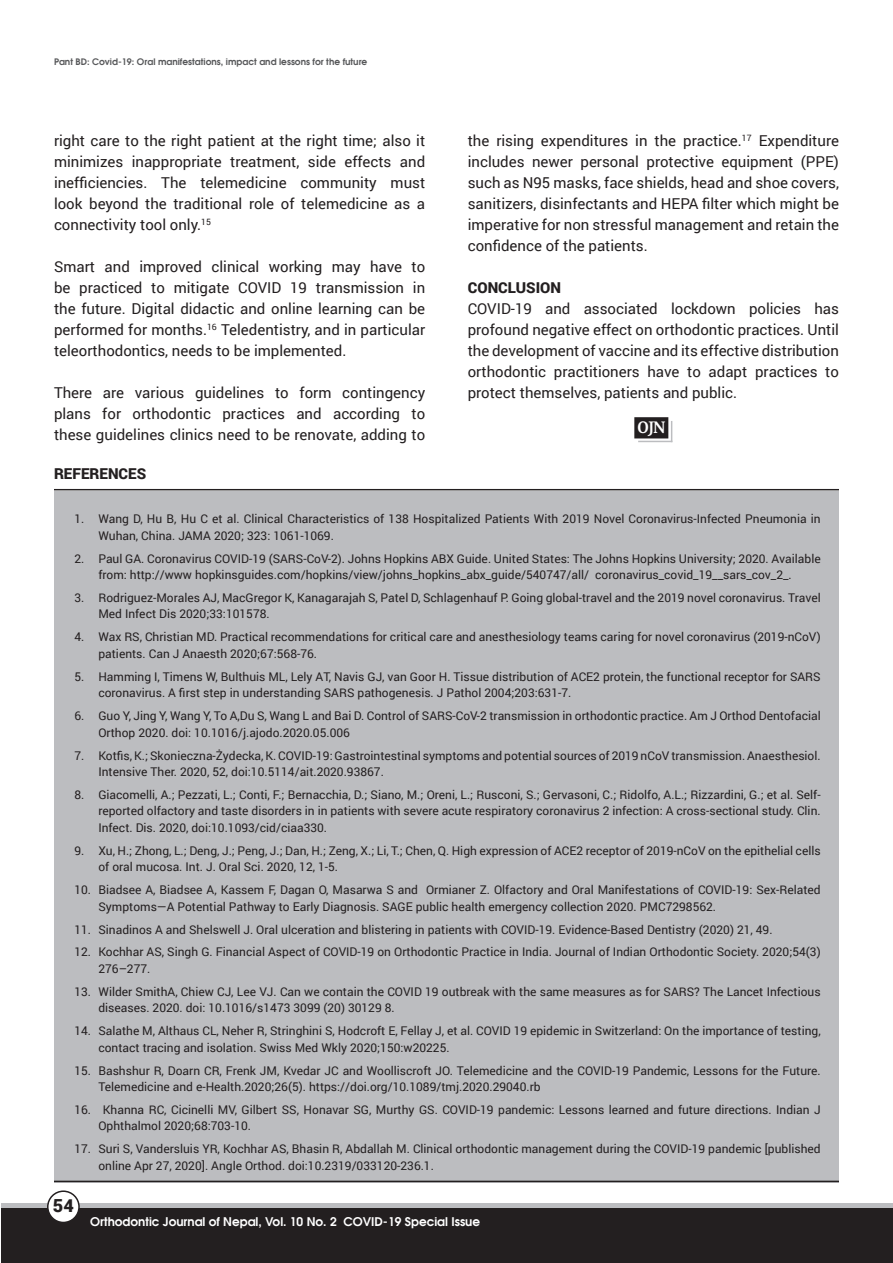
<style>
.page{position:relative;width:893px;height:1263px;background:#fff}
.page>*{position:absolute;margin:0;border:0;box-sizing:border-box;transform-origin:0 0}
.t1{font:700 18px "Enigma Pro";color:#fff}
.t2{font:900 18px "Roboto";color:#231f20}
.t3{font:15px/21px "Roboto";color:#231f20;text-align:justify}
.t4{font:900 15px "Roboto";color:#231f20}
.t5{font:12px/16.5px "Roboto";color:#231f20}
.t6{font:12px "Avalon";color:#fff}
.t7{font:9px "Avalon";color:#57585a}
</style>
<div class="page">
<div style="left:2px;top:1203px;width:891px;height:22px;background:linear-gradient(to right,#bcbdc0,#bcbdc0)"></div>
<div style="left:2px;top:1209px;width:891px;height:54px;background:#231f20"></div>
<div style="left:48px;top:1191px;width:31px;height:31px;background:#fff;border-radius:50%"></div>
<div style="left:47px;top:1190px;width:33px;height:33px;border:2px solid #231f20;border-radius:50%"></div>
<div style="left:635px;top:418px;width:33px;height:20px;background:#231f20"></div>
<div style="left:634px;top:417px;width:34px;height:21px;border:2px solid #231f20"></div>
<svg style="left:671px;top:421px;width:1px;height:20px"></svg>
<hr style="left:638px;top:441px;width:34px;height:1px;background:#bcbdc0">
<div style="left:54px;top:491px;width:785px;height:691px;background:#bcbdc0"></div>
<hr style="left:54px;top:489px;width:785px;height:1px;background:#231f20">
<hr style="left:54px;top:1181px;width:785px;height:1px;background:#231f20">
<p class="t7" style="left:54px;top:55px;width:315px">Pant BD: Covid-19: Oral manifestations, impact and lessons for the future</p>
<p class="t3" style="left:54px;top:130px;width:373px">right care to the right patient at the right time; also it minimizes inappropriate treatment, side effects and inefficiencies. The telemedicine community must look beyond the traditional role of telemedicine as a connectivity tool only.<sup>15</sup></p>
<p class="t3" style="left:54px;top:256px;width:373px">Smart and improved clinical working may have to be practiced to mitigate COVID 19 transmission in the future. Digital didactic and online learning can be performed for months.<sup>16</sup> Teledentistry, and in particular teleorthodontics, needs to be implemented.</p>
<p class="t3" style="left:54px;top:382px;width:373px">There are various guidelines to form contingency plans for orthodontic practices and according to these guidelines clinics need to be renovate, adding to</p>
<p class="t4" style="left:54px;top:463px;width:94px">REFERENCES</p>
<p class="t3" style="left:468px;top:130px;width:373px">the rising expenditures in the practice.<sup>17</sup> Expenditure includes newer personal protective equipment (PPE) such as N95 masks, face shields, head and shoe covers, sanitizers, disinfectants and HEPA filter which might be imperative for non stressful management and retain the confidence of the patients.</p>
<p class="t4" style="left:468px;top:277px;width:95px">CONCLUSION</p>
<p class="t3" style="left:468px;top:298px;width:373px">COVID-19 and associated lockdown policies has profound negative effect on orthodontic practices. Until the development of vaccine and its effective distribution orthodontic practitioners have to adapt practices to protect themselves, patients and public.</p>
<p class="t1" style="left:637px;top:415px;width:30px">OJN</p>
<p class="t5" style="left:98px;top:510px;width:724px;text-indent:-24px">1. Wang D, Hu B, Hu C et al. Clinical Characteristics of 138 Hospitalized Patients With 2019 Novel Coronavirus-Infected Pneumonia in<br>Wuhan, China. JAMA 2020; 323: 1061-1069.</p>
<p class="t5" style="left:74px;top:550px;width:748px;text-align:center">2. Paul GA. Coronavirus COVID-19 (SARS-CoV-2). Johns Hopkins ABX Guide. United States: The Johns Hopkins University; 2020. Available from: http://www hopkinsguides.com/hopkins/view/johns_hopkins_abx_guide/540747/all/ coronavirus_covid_19__sars_cov_2_.</p>
<p class="t5" style="left:98px;top:589px;width:724px;text-indent:-24px">3. Rodriguez-Morales AJ, MacGregor K, Kanagarajah S, Patel D, Schlagenhauf P. Going global-travel and the 2019 novel coronavirus. Travel<br>Med Infect Dis 2020;33:101578.</p>
<p class="t5" style="left:98px;top:628px;width:724px;text-indent:-24px">4. Wax RS, Christian MD. Practical recommendations for critical care and anesthesiology teams caring for novel coronavirus (2019-nCoV) patients. Can J Anaesth 2020;67:568-76.</p>
<p class="t5" style="left:98px;top:668px;width:724px;text-indent:-24px">5. Hamming I, Timens W, Bulthuis ML, Lely AT, Navis GJ, van Goor H. Tissue distribution of ACE2 protein, the functional receptor for SARS coronavirus. A first step in understanding SARS pathogenesis. J Pathol 2004;203:631-7.</p>
<p class="t5" style="left:98px;top:707px;width:724px;text-indent:-24px">6. Guo Y, Jing Y, Wang Y, To A,Du S, Wang L and Bai D. Control of SARS-CoV-2 transmission in orthodontic practice. Am J Orthod Dentofacial<br>Orthop 2020. doi: 10.1016/j.ajodo.2020.05.006</p>
<p class="t5" style="left:98px;top:746px;width:724px;text-indent:-24px">7. Kotfis, K.; Skonieczna-Żydecka, K. COVID-19: Gastrointestinal symptoms and potential sources of 2019 nCoV transmission. Anaesthesiol.<br>Intensive Ther. 2020, 52, doi:10.5114/ait.2020.93867.</p>
<p class="t5" style="left:98px;top:786px;width:724px;text-align:justify;text-indent:-24px">8. Giacomelli, A.; Pezzati, L.; Conti, F.; Bernacchia, D.; Siano, M.; Oreni, L.; Rusconi, S.; Gervasoni, C.; Ridolfo, A.L.; Rizzardini, G.; et al. Self&shy;reported olfactory and taste disorders in in patients with severe acute respiratory coronavirus 2 infection: A cross-sectional study. Clin.<br>Infect. Dis. 2020, doi:10.1093/cid/ciaa330.</p>
<p class="t5" style="left:98px;top:842px;width:724px;text-indent:-24px">9. Xu, H.; Zhong, L.; Deng, J.; Peng, J.; Dan, H.; Zeng, X.; Li, T.; Chen, Q. High expression of ACE2 receptor of 2019-nCoV on the epithelial cells of oral mucosa. Int. J. Oral Sci. 2020, 12, 1-5.</p>
<p class="t5" style="left:98px;top:881px;width:724px;text-indent:-24px">10. Biadsee A, Biadsee A, Kassem F, Dagan O, Masarwa S and Ormianer Z. Olfactory and Oral Manifestations of COVID-19: Sex-Related<br>Symptoms—A Potential Pathway to Early Diagnosis. SAGE public health emergency collection 2020. PMC7298562.</p>
<p class="t5" style="left:74px;top:920px;width:700px">11. Sinadinos A and Shelswell J. Oral ulceration and blistering in patients with COVID-19. Evidence-Based Dentistry (2020) 21, 49.</p>
<p class="t5" style="left:98px;top:943px;width:724px;text-indent:-24px">12. Kochhar AS, Singh G. Financial Aspect of COVID-19 on Orthodontic Practice in India. Journal of Indian Orthodontic Society. 2020;54(3)<br>276–277.</p>
<p class="t5" style="left:98px;top:983px;width:724px;text-indent:-24px">13. Wilder SmithA, Chiew CJ, Lee VJ. Can we contain the COVID 19 outbreak with the same measures as for SARS? The Lancet Infectious diseases. 2020. doi: 10.1016/s1473 3099 (20) 30129 8.</p>
<p class="t5" style="left:98px;top:1022px;width:724px;text-indent:-24px">14. Salathe M, Althaus CL, Neher R, Stringhini S, Hodcroft E, Fellay J, et al. COVID 19 epidemic in Switzerland: On the importance of testing, contact tracing and isolation. Swiss Med Wkly 2020;150:w20225.</p>
<p class="t5" style="left:98px;top:1061px;width:724px;text-indent:-24px">15. Bashshur R, Doarn CR, Frenk JM, Kvedar JC and Woolliscroft JO. Telemedicine and the COVID-19 Pandemic, Lessons for the Future.<br>Telemedicine and e-Health.2020;26(5). https://doi.org/10.1089/tmj.2020.29040.rb</p>
<p class="t5" style="left:98px;top:1101px;width:724px;text-indent:-24px">16. Khanna RC, Cicinelli MV, Gilbert SS, Honavar SG, Murthy GS. COVID-19 pandemic: Lessons learned and future directions. Indian J<br>Ophthalmol 2020;68:703-10.</p>
<p class="t5" style="left:98px;top:1140px;width:724px;text-indent:-24px">17. Suri S, Vandersluis YR, Kochhar AS, Bhasin R, Abdallah M. Clinical orthodontic management during the COVID-19 pandemic [published online Apr 27, 2020]. Angle Orthod. doi:10.2319/033120-236.1.</p>
<p class="t2" style="left:53px;top:1193px;width:22px">54</p>
<p class="t6" style="left:90px;top:1213px;width:392px">Orthodontic Journal of Nepal, Vol. 10 No. 2 COVID-19 Special Issue</p>
</div>
